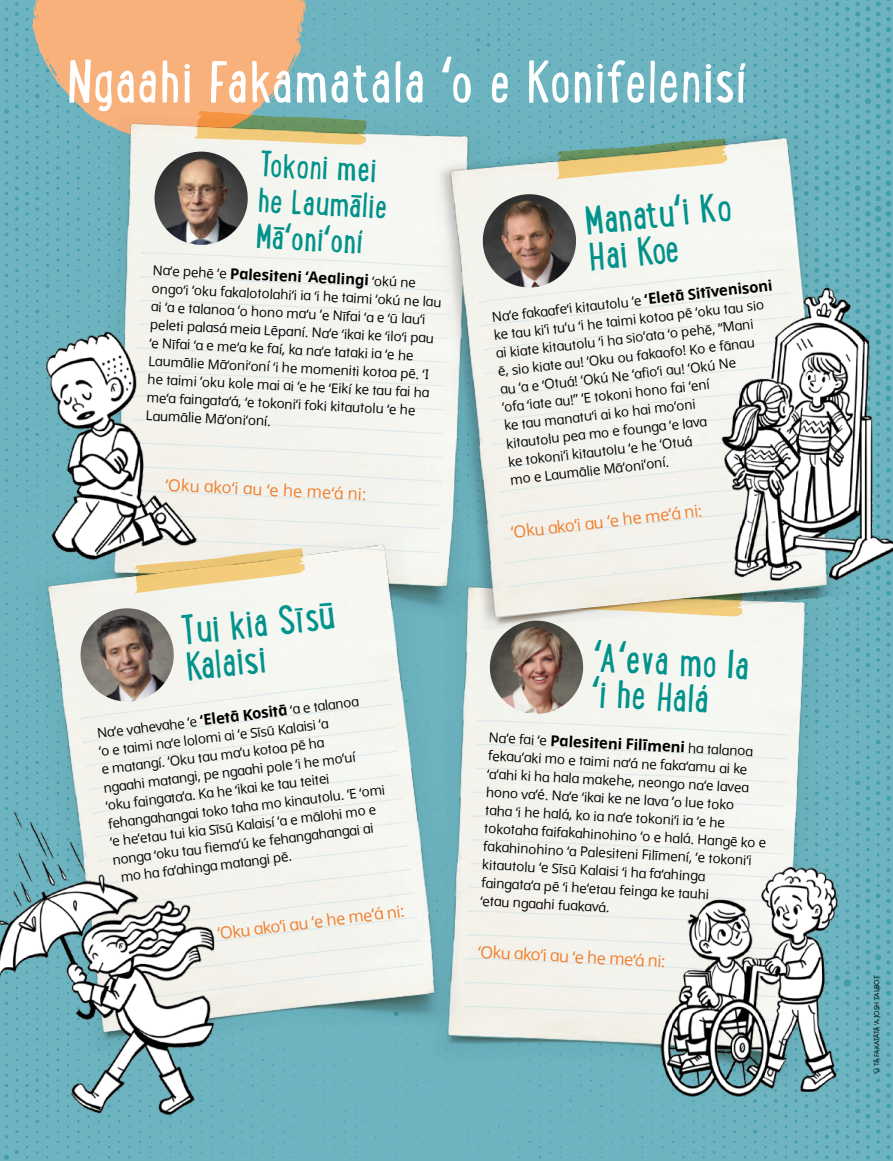
<style>
.page{position:relative;width:893px;height:1161px;background:#fff}
.page>*{position:absolute;margin:0;border:0;box-sizing:border-box;transform-origin:0 0}
.h1_Lunchbox{font:64.5px "Lunch Box";letter-spacing:.005em;color:#fff}
.h2_lunchbox{font:43.5px/36px "Lunch Box";color:#00928b}
.h2_lunchbox-2{font:37.5px/36px "Lunch Box";color:#00928b}
.p2_lunchbox{font:16.5px "Dots Solidlds Lat";color:#f17e2d}
.t1{font:700 15px "Dots Solidlds Lat";color:#000}
.t2{font:13.5px/18.1px "Dots Solidlds Lat";color:#000}
.t3{font:6.75px "Dots Solidlds Lat";color:#000}
.s1{font-family:"Dots Solidlds Lat"}
.s2{font-weight:400;font-size:13.5px}
.s3{font-weight:700;font-size:15px}
</style>
<div class="page">
<img style="left:0;top:0;width:893px;height:1161px">
<img style="left:423px;top:631px;width:444px;height:458px">
<img style="left:398px;top:631px;width:444px;height:448px">
<img style="left:65px;top:101px;width:440px;height:413px">
<img style="left:0;top:520px;width:477px;height:543px">
<img style="left:402px;top:115px;width:463px;height:506px">
<svg style="left:32px;top:0;width:334px;height:145px"></svg>
<svg style="left:239px;top:395px;width:206px;height:15px"></svg>
<svg style="left:239px;top:371px;width:207px;height:15px"></svg>
<svg style="left:239px;top:538px;width:199px;height:55px"></svg>
<svg style="left:239px;top:514px;width:201px;height:15px"></svg>
<svg style="left:239px;top:443px;width:204px;height:15px"></svg>
<svg style="left:239px;top:466px;width:203px;height:16px"></svg>
<svg style="left:239px;top:419px;width:205px;height:15px"></svg>
<svg style="left:239px;top:347px;width:209px;height:16px"></svg>
<svg style="left:239px;top:324px;width:210px;height:15px"></svg>
<svg style="left:239px;top:276px;width:212px;height:16px"></svg>
<svg style="left:239px;top:300px;width:211px;height:15px"></svg>
<svg style="left:141px;top:252px;width:311px;height:15px"></svg>
<svg style="left:239px;top:490px;width:202px;height:16px"></svg>
<img style="left:154px;top:152px;width:95px;height:94px">
<svg style="left:78px;top:606px;width:346px;height:398px"></svg>
<img style="left:78px;top:620px;width:98px;height:84px">
<svg style="left:470px;top:863px;width:111px;height:15px"></svg>
<svg style="left:471px;top:839px;width:110px;height:15px"></svg>
<svg style="left:463px;top:1006px;width:118px;height:15px"></svg>
<svg style="left:464px;top:982px;width:117px;height:15px"></svg>
<svg style="left:468px;top:910px;width:113px;height:16px"></svg>
<svg style="left:467px;top:934px;width:114px;height:15px"></svg>
<svg style="left:469px;top:886px;width:112px;height:16px"></svg>
<svg style="left:472px;top:815px;width:311px;height:15px"></svg>
<svg style="left:473px;top:791px;width:312px;height:16px"></svg>
<svg style="left:476px;top:743px;width:311px;height:16px"></svg>
<svg style="left:475px;top:767px;width:311px;height:16px"></svg>
<svg style="left:465px;top:958px;width:116px;height:16px"></svg>
<svg style="left:556px;top:139px;width:171px;height:40px"></svg>
<svg style="left:477px;top:192px;width:340px;height:543px"></svg>
<img style="left:480px;top:194px;width:98px;height:96px">
<img style="left:0;top:749px;width:285px;height:393px">
<img style="left:581px;top:829px;width:304px;height:308px">
<img style="left:6px;top:260px;width:233px;height:360px">
<img style="left:648px;top:226px;width:245px;height:400px">
<p class="h1_Lunchbox" style="left:66px;top:36px;width:682px">Ngaahi Fakamatala <span class="s1">ʻ</span>o e Konifelenisí</p>
<p class="h2_lunchbox-2" style="left:261px;top:144px;width:132px;rotate:3deg">Tokoni mei he Laumālie<br>Mā<span class="s1">ʻ</span>oni<span class="s1">ʻ</span>oní</p>
<p class="h2_lunchbox" style="left:583px;top:202px;width:149px;rotate:-6deg">Manatu<span class="s1">ʻ</span>i Ko<br>Hai Koe</p>
<p class="t1" style="left:153px;top:258px;width:265px;rotate:3deg"><span class="s2">Naʻe pehē ʻe</span> Palesiteni ʻAealingi <span class="s2">ʻokú ne</span></p>
<p class="t2" style="left:152px;top:279px;width:292px;rotate:3deg">ongoʻi ʻoku fakalotolahiʻi ia ʻi he taimi ʻokú ne lau ai ʻa e talanoa ʻo hono maʻu ʻe Nīfai ʻa e ʻū lauʻi peleti palasá meia Lēpaní. Naʻe ʻikai ke ʻiloʻi pau ʻe Nīfai ʻa e meʻa ke faí, ka naʻe tataki ia ʻe he Laumālie Māʻoniʻoní ʻi he momeniti kotoa pē. ʻI he taimi ʻoku kole mai ai ʻe he ʻEikí ke tau fai ha meʻa faingataʻá, ʻe tokoniʻi foki kitautolu ʻe he Laumālie Māʻoniʻoní.</p>
<p class="t2" style="left:491px;top:308px;width:284px;rotate:-6deg">Naʻe fakaafeʻi kitautolu ʻe <span class="s3">ʻEletā Sitīvenisoni </span>ke tau kiʻi tuʻu ʻi he taimi kotoa pē ʻoku tau sio ai kiate kitautolu ʻi ha sioʻata ʻo pehē, “Mani<br>ē, sio kiate au! ʻOku ou fakaofo! Ko e fānau<br>au ʻa e ʻOtuá! ʻOkú Ne ʻafi oʻi au! ʻOkú Ne<br>ʻofa ʻiate au!” ʻE tokoni hono fai ʻení<br>ke tau manatuʻi ai ko hai moʻoni<br>kitautolu pea mo e founga ʻe lava<br>ke tokoniʻi kitautolu ʻe he ʻOtuá<br>mo e Laumālie Māʻoniʻoní.</p>
<p class="p2_lunchbox" style="left:166px;top:472px;width:203px;rotate:3deg">ʻOku akoʻi au ʻe he meʻá ni:</p>
<p class="h2_lunchbox" style="left:179px;top:611px;width:156px;rotate:-6deg">Tui kia Sīsū<br>Kalaisi</p>
<p class="t2" style="left:96px;top:724px;width:265px;rotate:-7deg">Naʻe vahevahe ʻe <span class="s3">ʻEletā Kositā</span> ʻa e talanoa</p>
<p class="t2" style="left:98px;top:743px;width:233px;rotate:-7deg">ʻo e taimi naʻe lolomi ai ʻe Sīsū Kalaisi ʻa</p>
<p class="t2" style="left:100px;top:761px;width:226px;rotate:-7deg">e matangí. ʻOku tau maʻu kotoa pē ha</p>
<p class="t2" style="left:103px;top:779px;width:255px;rotate:-7deg">ngaahi matangi, pe ngaahi pole ʻi he moʻuí</p>
<p class="t2" style="left:105px;top:797px;width:227px;rotate:-7deg">ʻoku faingataʻa. Ka he ʻikai ke tau teitei</p>
<p class="t2" style="left:107px;top:815px;width:280px;rotate:-7deg">fehangahangai toko taha mo kinautolu. ʻE ʻomi</p>
<p class="t2" style="left:109px;top:833px;width:269px;rotate:-7deg">ʻe heʻetau tui kia Sīsū Kalaisí ʻa e mālohi mo e</p>
<p class="t2" style="left:111px;top:851px;width:264px;rotate:-7deg">nonga ʻoku tau fi emaʻú ke fehangahangai ai</p>
<p class="t2" style="left:120px;top:868px;width:174px;rotate:-7deg">mo ha faʻahinga matangi pē.</p>
<p class="p2_lunchbox" style="left:216px;top:921px;width:189px;rotate:-7deg">ʻOku akoʻi au ʻe he meʻá ni:</p>
<p class="p2_lunchbox" style="left:510px;top:519px;width:194px;rotate:-6deg">ʻOku akoʻi au ʻe he meʻá ni:</p>
<p class="h2_lunchbox" style="left:595px;top:637px;width:157px;rotate:3deg"><span class="s1">ʻ</span>A<span class="s1">ʻ</span>eva mo Ia <span class="s1">ʻ</span>i he Halá</p>
<p class="t2" style="left:489px;top:728px;width:284px;rotate:3deg">Naʻe fai ʻe <span class="s3">Palesiteni Filīmeni</span> ha talanoa fekauʻaki mo e taimi naʻá ne fakaʻamu ai ke ʻaʻahi ki ha hala makehe, neongo naʻe lavea hono vaʻé. Naʻe ʻikai ke ne lava ʻo lue toko<br>taha ʻi he halá, ko ia naʻe tokoniʻi ia ʻe he tokotaha faifakahinohino ʻo e halá. Hangē ko e fakahinohino ʻa Palesiteni Filīmení, ʻe tokoniʻi kitautolu ʻe Sīsū Kalaisi ʻi ha faʻahinga faingataʻa pē ʻi heʻetau feinga ke tauhi<br>ʻetau ngaahi fuakavá.</p>
<p class="p2_lunchbox" style="left:479px;top:939px;width:189px;rotate:3deg">ʻOku akoʻi au ʻe he meʻá ni:</p>
<p class="t3" style="left:872px;top:1074px;width:100px;rotate:-90deg">ʻŪ TĀ FAKATĀTĀ ʻA JOSH TALBOT</p>
</div>
